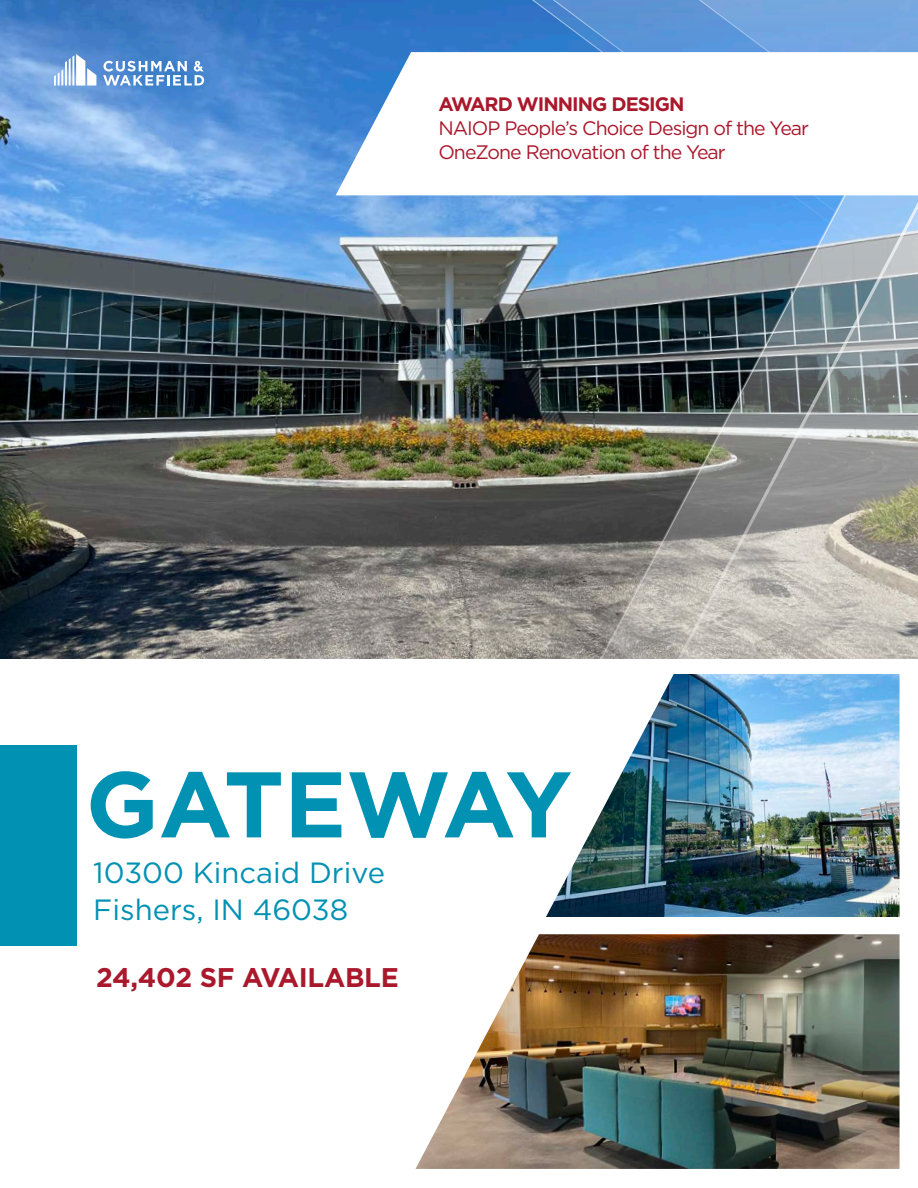
<style>
.page{position:relative;width:918px;height:1188px;background:#fff}
.page>*{position:absolute;margin:0;border:0;box-sizing:border-box;transform-origin:0 0}
.t1{font:700 93px "Gotham";letter-spacing:-.045em;color:#0091b3}
.t2{font:29.25px "Gotham";color:#0091b3}
.t3{font:700 27px "Gotham";letter-spacing:-.01em;color:#aa182c}
.for_lease{font:19.5px "Gotham";letter-spacing:-.05em;color:#aa182c}
.for_lease-2{font:700 19.5px "Gotham";letter-spacing:-.05em;color:#aa182c}
</style>
<div class="page">
<img style="left:0;top:0;width:453px;height:658px">
<img style="left:455px;top:0;width:75px;height:659px">
<img style="left:530px;top:316px;width:388px;height:343px">
<svg style="left:525px;top:0;width:393px;height:316px;background:#6d9ac5"></svg>
<svg style="left:692px;top:0;width:226px;height:52px;background:#70a3de"></svg>
<div style="left:0;top:745px;width:76px;height:200px;background:#0091b3"></div>
<img style="left:546px;top:674px;width:354px;height:243px">
<img style="left:416px;top:934px;width:484px;height:235px">
<svg style="left:336px;top:52px;width:582px;height:143px"></svg>
<svg style="left:54px;top:54px;width:42px;height:32px"></svg>
<svg style="left:103px;top:61px;width:101px;height:25px"></svg>
<p class="for_lease-2" style="left:438px;top:91px;width:248px">AWARD WINNING DESIGN</p>
<p class="for_lease" style="left:438px;top:116px;width:372px">NAIOP People’s Choice Design of the Year</p>
<p class="for_lease" style="left:438px;top:140px;width:289px">OneZone Renovation of the Year</p>
<p class="t1" style="left:86px;top:743px;width:488px">GATEWAY</p>
<p class="t2" style="left:93px;top:854px;width:293px">10300 Kincaid Drive</p>
<p class="t2" style="left:93px;top:890px;width:256px">Fishers, IN 46038</p>
<p class="t3" style="left:96px;top:959px;width:304px">24,402 SF AVAILABLE</p>
</div>
